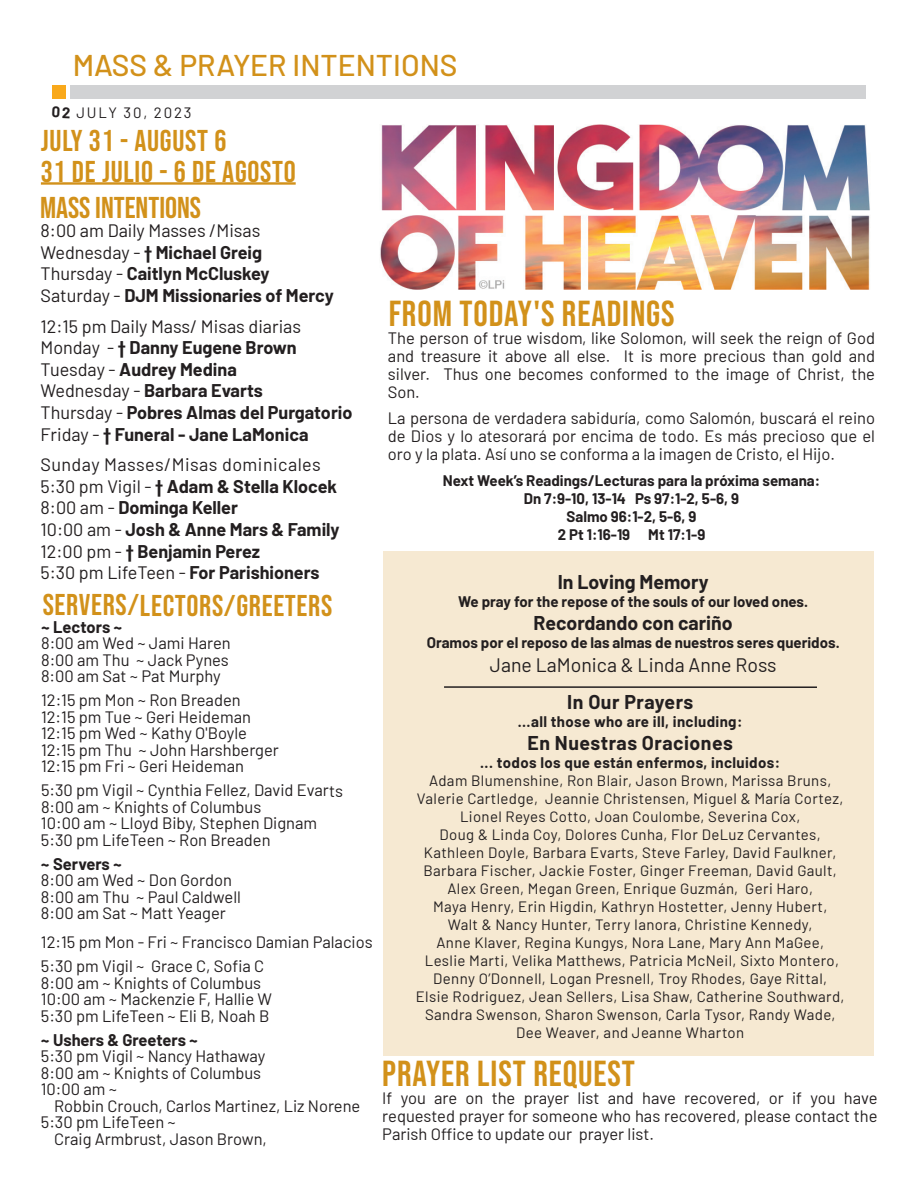
<style>
.page{position:relative;width:918px;height:1188px;background:#fff}
.page>*{position:absolute;margin:0;border:0;box-sizing:border-box;transform-origin:0 0}
.Header_1{font:36px "Bebas Neue";letter-spacing:.025em;color:#d2911a}
.Header_1-2{font:30px "Bebas Neue";letter-spacing:.02em;color:#d2911a}
.OliveGreen_pg_header{font:500 30px "Barlow";color:#d2911a}
.Olive_Green_05d3c2cf{font:30px "Bebas Neue";color:#d2911a}
.Main_Body_Text{font:700 19.5px "Barlow";color:#231f20}
.Subheader_Secondary{font:700 19.5px "Barlow";letter-spacing:.025em;color:#231f20}
.Main_Body_Text-2{font:19.5px "Barlow";color:#231f20}
.Main_Body_Text-3{font:700 18px "Barlow";color:#231f20}
.Main_Body_Text-4{font:18px "Barlow";color:#231f20}
.Subheader_1{font:18px "Barlow";letter-spacing:.025em;color:#231f20}
.olive_green_sub_head{font:18px "Barlow";color:#231f20}
.Main_Body_Text-5{font:16.5px/18px "Barlow";color:#231f20;text-align:justify}
.Main_Body_Text-6{font:700 16.5px "Barlow";color:#231f20}
.Subheader_Secondary-2{font:15px/18px "Barlow";letter-spacing:.025em;color:#231f20;text-align:center}
.Main_Body_Text-7{font:700 15px "Barlow";color:#231f20}
.Subheader_Secondary-3{font:700 15px "Barlow";letter-spacing:.025em;color:#231f20}
.Page_Subhead_Even{font:15px "Barlow";letter-spacing:.12em;color:#231f20}
.s1{font-weight:400}
.s2{font-weight:700}
</style>
<div class="page">
<div style="left:383px;top:551px;width:491px;height:504px;background:#f6e9d2"></div>
<hr style="left:444px;top:686px;width:373px;height:2px;background:#231f20">
<div style="left:71px;top:85px;width:795px;height:14px;background:#d1d2d4"></div>
<div style="left:52px;top:85px;width:13px;height:14px;background:#f9a91b"></div>
<hr style="left:41px;top:182px;width:255px;height:3px;background:#d2911a">
<img style="left:380px;top:125px;width:490px;height:165px">
<p class="OliveGreen_pg_header" style="left:73px;top:44px;width:386px">MASS &amp; PRAYER INTENTIONS</p>
<p class="Page_Subhead_Even" style="left:76px;top:101px;width:117px">JULY 30, 2023</p>
<p class="Header_1-2" style="left:41px;top:123px;width:187px">JULY 31 - AUGUST 6</p>
<p class="Header_1-2" style="left:41px;top:155px;width:256px">31 DE JULIO - 6 DE AGOSTO</p>
<p class="Olive_Green_05d3c2cf" style="left:40px;top:191px;width:163px">MASS INTENTIONS</p>
<p class="olive_green_sub_head" style="left:41px;top:218px;width:221px">8:00 am Daily Masses /Misas</p>
<p class="Main_Body_Text-3" style="left:41px;top:239px;width:223px"><span class="s1">Wednesday -</span> † Michael Greig</p>
<p class="Main_Body_Text-3" style="left:41px;top:261px;width:230px"><span class="s1">Thursday -</span> Caitlyn McCluskey</p>
<p class="Main_Body_Text-3" style="left:41px;top:282px;width:295px"><span class="s1">Saturday -</span> DJM Missionaries of Mercy</p>
<p class="Main_Body_Text-4" style="left:41px;top:313px;width:262px">12:15 pm Daily Mass/ Misas diarias</p>
<p class="Main_Body_Text-3" style="left:41px;top:334px;width:258px"><span class="s1">Monday -</span> † Danny Eugene Brown</p>
<p class="Main_Body_Text-3" style="left:41px;top:356px;width:198px"><span class="s1">Tuesday -</span> Audrey Medina</p>
<p class="Main_Body_Text-3" style="left:41px;top:378px;width:224px"><span class="s1">Wednesday -</span> Barbara Evarts</p>
<p class="Main_Body_Text-3" style="left:41px;top:399px;width:313px"><span class="s1">Thursday -</span> Pobres Almas del Purgatorio</p>
<p class="Main_Body_Text-3" style="left:41px;top:421px;width:269px"><span class="s1">Friday -</span> † Funeral - Jane LaMonica</p>
<p class="Subheader_1" style="left:41px;top:452px;width:282px">Sunday Masses/Misas dominicales</p>
<p class="Main_Body_Text-3" style="left:41px;top:473px;width:298px"><span class="s1">5:30 pm Vigil -</span> † Adam &amp; Stella Klocek</p>
<p class="Main_Body_Text-3" style="left:41px;top:495px;width:199px"><span class="s1">8:00 am -</span> Dominga Keller</p>
<p class="Main_Body_Text-3" style="left:41px;top:516px;width:301px"><span class="s1">10:00 am -</span> Josh &amp; Anne Mars &amp; Family</p>
<p class="Main_Body_Text-3" style="left:41px;top:538px;width:221px"><span class="s1">12:00 pm -</span> † Benjamin Perez</p>
<p class="Main_Body_Text-4" style="left:41px;top:560px;width:281px">5:30 pm LifeTeen - <span class="s2">For Parishioners</span></p>
<p class="Header_1-2" style="left:43px;top:588px;width:291px">SERVERS/LECTORS/GREETERS</p>
<p class="Main_Body_Text-6" style="left:41px;top:615px;width:83px">~ Lectors ~</p>
<p class="Main_Body_Text-5" style="left:41px;top:633px;width:191px">8:00 am Wed ~ Jami Haren</p>
<p class="Main_Body_Text-5" style="left:41px;top:650px;width:189px">8:00 am Thu ~ Jack Pynes</p>
<p class="Main_Body_Text-5" style="left:41px;top:666px;width:181px">8:00 am Sat ~ Pat Murphy</p>
<p class="Main_Body_Text-5" style="left:41px;top:690px;width:201px">12:15 pm Mon ~ Ron Breaden</p>
<p class="Main_Body_Text-5" style="left:41px;top:707px;width:211px">12:15 pm Tue ~ Geri Heideman</p>
<p class="Main_Body_Text-5" style="left:41px;top:723px;width:207px">12:15 pm Wed ~ Kathy O'Boyle</p>
<p class="Main_Body_Text-5" style="left:41px;top:740px;width:239px">12:15 pm Thu ~ John Harshberger</p>
<p class="Main_Body_Text-5" style="left:41px;top:756px;width:205px">12:15 pm Fri ~ Geri Heideman</p>
<p class="Main_Body_Text-5" style="left:41px;top:780px;width:304px">5:30 pm Vigil ~ Cynthia Fellez, David Evarts</p>
<p class="Main_Body_Text-5" style="left:41px;top:797px;width:222px">8:00 am ~ Knights of Columbus</p>
<p class="Main_Body_Text-5" style="left:41px;top:813px;width:278px">10:00 am ~ Lloyd Biby, Stephen Dignam</p>
<p class="Main_Body_Text-5" style="left:41px;top:830px;width:231px">5:30 pm LifeTeen ~ Ron Breaden</p>
<p class="Main_Body_Text-6" style="left:41px;top:852px;width:83px">~ Servers ~</p>
<p class="Main_Body_Text-5" style="left:41px;top:870px;width:193px">8:00 am Wed ~ Don Gordon</p>
<p class="Main_Body_Text-5" style="left:41px;top:887px;width:202px">8:00 am Thu ~ Paul Caldwell</p>
<p class="Main_Body_Text-5" style="left:41px;top:903px;width:186px">8:00 am Sat ~ Matt Yeager</p>
<p class="Main_Body_Text-5" style="left:41px;top:932px;width:333px">12:15 pm Mon - Fri ~ Francisco Damian Palacios</p>
<p class="Main_Body_Text-5" style="left:41px;top:956px;width:225px">5:30 pm Vigil ~ Grace C, Sofia C</p>
<p class="Main_Body_Text-5" style="left:41px;top:972px;width:222px">8:00 am ~ Knights of Columbus</p>
<p class="Main_Body_Text-5" style="left:41px;top:989px;width:233px">10:00 am ~ Mackenzie F, Hallie W</p>
<p class="Main_Body_Text-5" style="left:41px;top:1005px;width:230px">5:30 pm LifeTeen ~ Eli B, Noah B</p>
<p class="Main_Body_Text-6" style="left:41px;top:1028px;width:159px">~ Ushers &amp; Greeters ~</p>
<p class="Main_Body_Text-5" style="left:41px;top:1046px;width:226px">5:30 pm Vigil ~ Nancy Hathaway</p>
<p class="Main_Body_Text-5" style="left:41px;top:1062px;width:222px">8:00 am ~ Knights of Columbus</p>
<p class="Main_Body_Text-5" style="left:41px;top:1079px;width:78px">10:00 am ~</p>
<p class="Main_Body_Text-5" style="left:54px;top:1096px;width:308px">Robbin Crouch, Carlos Martinez, Liz Norene</p>
<p class="Main_Body_Text-5" style="left:41px;top:1112px;width:137px">5:30 pm LifeTeen ~</p>
<p class="Main_Body_Text-5" style="left:54px;top:1129px;width:214px">Craig Armbrust, Jason Brown,</p>
<p class="Header_1" style="left:389px;top:293px;width:287px">FROM TODAY'S READINGS</p>
<p class="Main_Body_Text-5" style="left:388px;top:327px;width:489px">The person of true wisdom, like Solomon, will seek the reign of God and treasure it above all else. It is more precious than gold and silver. Thus one becomes conformed to the image of Christ, the Son.</p>
<p class="Main_Body_Text-5" style="left:388px;top:408px;width:489px">La persona de verdadera sabiduría, como Salomón, buscará el reino de Dios y lo atesorará por encima de todo. Es más precioso que el oro y la plata. Así uno se conforma a la imagen de Cristo, el Hijo.</p>
<p class="Main_Body_Text-7" style="left:443px;top:470px;width:379px">Next Week’s Readings/Lecturas para la próxima semana:</p>
<p class="Main_Body_Text-7" style="left:524px;top:488px;width:217px">Dn 7:9-10, 13-14 Ps 97:1-2, 5-6, 9</p>
<p class="Main_Body_Text-7" style="left:567px;top:505px;width:131px">Salmo 96:1-2, 5-6, 9</p>
<p class="Main_Body_Text-7" style="left:558px;top:523px;width:149px">2 Pt 1:16-19 Mt 17:1-9</p>
<p class="Main_Body_Text" style="left:558px;top:568px;width:152px">In Loving Memory</p>
<p class="Main_Body_Text-7" style="left:458px;top:591px;width:351px">We pray for the repose of the souls of our loved ones.</p>
<p class="Main_Body_Text" style="left:534px;top:609px;width:201px">Recordando con cariño</p>
<p class="Main_Body_Text-7" style="left:427px;top:632px;width:415px">Oramos por el reposo de las almas de nuestros seres queridos.</p>
<p class="Main_Body_Text-2" style="left:490px;top:651px;width:288px">Jane LaMonica &amp; Linda Anne Ross</p>
<p class="Subheader_Secondary" style="left:567px;top:688px;width:128px">In Our Prayers</p>
<p class="Subheader_Secondary-3" style="left:518px;top:710px;width:226px">…all those who are ill, including:</p>
<p class="Subheader_Secondary" style="left:528px;top:729px;width:207px">En Nuestras Oraciones</p>
<p class="Subheader_Secondary-3" style="left:480px;top:752px;width:301px">... todos los que están enfermos, incluidos:</p>
<p class="Subheader_Secondary-2" style="left:429px;top:771px;width:404px">Adam Blumenshine, Ron Blair, Jason Brown, Marissa Bruns,</p>
<p class="Subheader_Secondary-2" style="left:417px;top:789px;width:428px">Valerie Cartledge, Jeannie Christensen, Miguel &amp; María Cortez,<br>Lionel Reyes Cotto, Joan Coulombe, Severina Cox,</p>
<p class="Subheader_Secondary-2" style="left:424px;top:825px;width:415px">Doug &amp; Linda Coy, Dolores Cunha, Flor DeLuz Cervantes, Kathleen Doyle, Barbara Evarts, Steve Farley, David Faulkner, Barbara Fischer, Jackie Foster, Ginger Freeman, David Gault, Alex Green, Megan Green, Enrique Guzmán, Geri Haro,</p>
<p class="Subheader_Secondary-2" style="left:433px;top:897px;width:396px">Maya Henry, Erin Higdin, Kathryn Hostetter, Jenny Hubert,</p>
<p class="Subheader_Secondary-2" style="left:448px;top:915px;width:366px">Walt &amp; Nancy Hunter, Terry Ianora, Christine Kennedy,</p>
<p class="Subheader_Secondary-2" style="left:436px;top:933px;width:389px">Anne Klaver, Regina Kungys, Nora Lane, Mary Ann MaGee,</p>
<p class="Subheader_Secondary-2" style="left:425px;top:951px;width:416px">Leslie Marti, Velika Matthews, Patricia McNeil, Sixto Montero,<br>Denny O’Donnell, Logan Presnell, Troy Rhodes, Gaye Rittal,</p>
<p class="Subheader_Secondary-2" style="left:416px;top:987px;width:430px">Elsie Rodriguez, Jean Sellers, Lisa Shaw, Catherine Southward,<br>Sandra Swenson, Sharon Swenson, Carla Tysor, Randy Wade,</p>
<p class="Subheader_Secondary-2" style="left:516px;top:1023px;width:230px">Dee Weaver, and Jeanne Wharton</p>
<p class="Header_1" style="left:382px;top:1053px;width:254px">PRAYER LIST REQUEST</p>
<p class="Main_Body_Text-5" style="left:382px;top:1088px;width:497px">If you are on the prayer list and have recovered, or if you have requested prayer for someone who has recovered, please contact the Parish Office to update our prayer list.</p>
</div>
